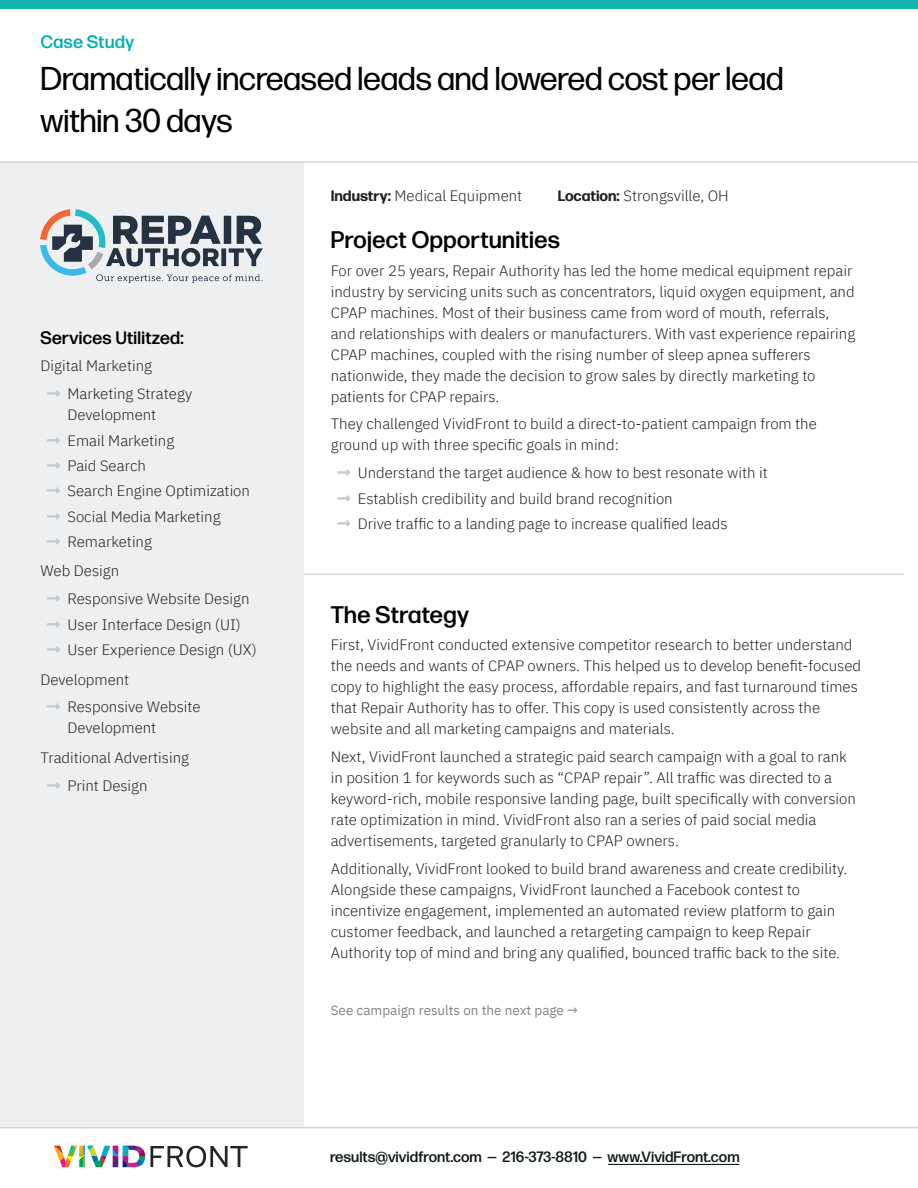
<style>
.page{position:relative;width:918px;height:1188px;background:#fff}
.page>*{position:absolute;margin:0;border:0;box-sizing:border-box;transform-origin:0 0}
.H1__White{font:33px/42px "Forma DJR Deck";color:#000001}
.t1{font:500 24px "Forma DJR Deck";letter-spacing:.02em;color:#000001}
.t2{font:500 18px "Forma DJR Deck";letter-spacing:.02em;color:#000001}
.H1_-_Superhead{font:500 18px "Forma DJR Micro";color:#00b2ac}
.t3{font:300 15px/21px "IBM Plex Sans";color:#231f20}
.t4{font:500 15px "Forma DJR Text";color:#10191c}
.s__Description{font:13.5px "IBM Plex Sans";color:#808588}
.s1{font-family:"Forma DJR Text";font-weight:700}
</style>
<div class="page">
<div style="left:0;top:0;width:304px;height:1128px;background:#eeeff0"></div>
<svg style="left:54px;top:1146px;width:194px;height:21px"></svg>
<hr style="left:608px;top:1164px;width:131px;height:1px;background:#000001">
<svg style="left:0;top:8px;width:918px;height:155px"></svg>
<hr style="left:0;top:1127px;width:918px;height:1px;background:#c7cacc">
<hr style="left:304px;top:574px;width:600px;height:1px;background:#d1d2d4">
<img style="left:40px;top:210px;width:222px;height:72px">
<div style="left:0;top:0;width:918px;height:8px;background:#10b7b1"></div>
<p class="H1_-_Superhead" style="left:40px;top:30px;width:95px">Case Study</p>
<p class="H1__White" style="left:40px;top:57px;width:745px">Dramatically increased leads and lowered cost per lead within 30 days</p>
<h3 class="t2" style="left:40px;top:326px;width:145px">Services Utilitzed:</h3>
<p class="t3" style="left:40px;top:354px;width:113px">Digital Marketing</p>
<p class="t3" style="left:68px;top:382px;width:126px">Marketing Strategy<br>Development</p>
<p class="t3" style="left:68px;top:428px;width:108px">Email Marketing</p>
<p class="t3" style="left:68px;top:454px;width:80px">Paid Search</p>
<p class="t3" style="left:68px;top:479px;width:184px">Search Engine Optimization</p>
<p class="t3" style="left:68px;top:504px;width:155px">Social Media Marketing</p>
<p class="t3" style="left:68px;top:530px;width:86px">Remarketing</p>
<p class="t3" style="left:40px;top:559px;width:80px">Web Design</p>
<p class="t3" style="left:68px;top:587px;width:184px">Responsive Website Design</p>
<p class="t3" style="left:68px;top:612px;width:175px">User Interface Design (UI)</p>
<p class="t3" style="left:68px;top:638px;width:191px">User Experience Design (UX)</p>
<p class="t3" style="left:40px;top:667px;width:90px">Development</p>
<p class="t3" style="left:68px;top:695px;width:135px">Responsive Website<br>Development</p>
<p class="t3" style="left:40px;top:746px;width:150px">Traditional Advertising</p>
<p class="t3" style="left:68px;top:774px;width:82px">Print Design</p>
<p class="t3" style="left:331px;top:184px;width:193px"><span class="s1">Industry:</span> Medical Equipment</p>
<p class="t3" style="left:558px;top:184px;width:173px"><span class="s1">Location:</span> Strongsville, OH</p>
<h2 class="t1" style="left:331px;top:225px;width:231px">Project Opportunities</h2>
<p class="t3" style="left:331px;top:259px;width:526px">For over 25 years, Repair Authority has led the home medical equipment repair industry by servicing units such as concentrators, liquid oxygen equipment, and CPAP machines. Most of their business came from word of mouth, referrals, and relationships with dealers or manufacturers. With vast experience repairing CPAP machines, coupled with the rising number of sleep apnea sufferers nationwide, they made the decision to grow sales by directly marketing to patients for CPAP repairs.</p>
<p class="t3" style="left:331px;top:412px;width:488px">They challenged VividFront to build a direct-to-patient campaign from the ground up with three specific goals in mind:</p>
<p class="t3" style="left:358px;top:461px;width:412px">Understand the target audience &amp; how to best resonate with it</p>
<p class="t3" style="left:358px;top:486px;width:316px">Establish credibility and build brand recognition</p>
<p class="t3" style="left:358px;top:512px;width:371px">Drive traffic to a landing page to increase qualified leads</p>
<h2 class="t1" style="left:331px;top:599px;width:140px">The Strategy</h2>
<p class="t3" style="left:331px;top:633px;width:532px">First, VividFront conducted extensive competitor research to better understand the needs and wants of CPAP owners. This helped us to develop benefit-focused copy to highlight the easy process, affordable repairs, and fast turnaround times that Repair Authority has to offer. This copy is used consistently across the website and all marketing campaigns and materials.</p>
<p class="t3" style="left:331px;top:745px;width:527px">Next, VividFront launched a strategic paid search campaign with a goal to rank in position 1 for keywords such as “CPAP repair”. All traffic was directed to a keyword-rich, mobile responsive landing page, built specifically with conversion rate optimization in mind. VividFront also ran a series of paid social media advertisements, targeted granularly to CPAP owners.</p>
<p class="t3" style="left:331px;top:857px;width:518px">Additionally, VividFront looked to build brand awareness and create credibility.<br>Alongside these campaigns, VividFront launched a Facebook contest to incentivize engagement, implemented an automated review platform to gain customer feedback, and launched a retargeting campaign to keep Repair Authority top of mind and bring any qualified, bounced traffic back to the site.</p>
<p class="s__Description" style="left:331px;top:1000px;width:249px">See campaign results on the next page →</p>
<p class="t4" style="left:330px;top:1147px;width:411px">results@vividfront.com — 216-373-8810 — www.VividFront.com</p>
</div>
